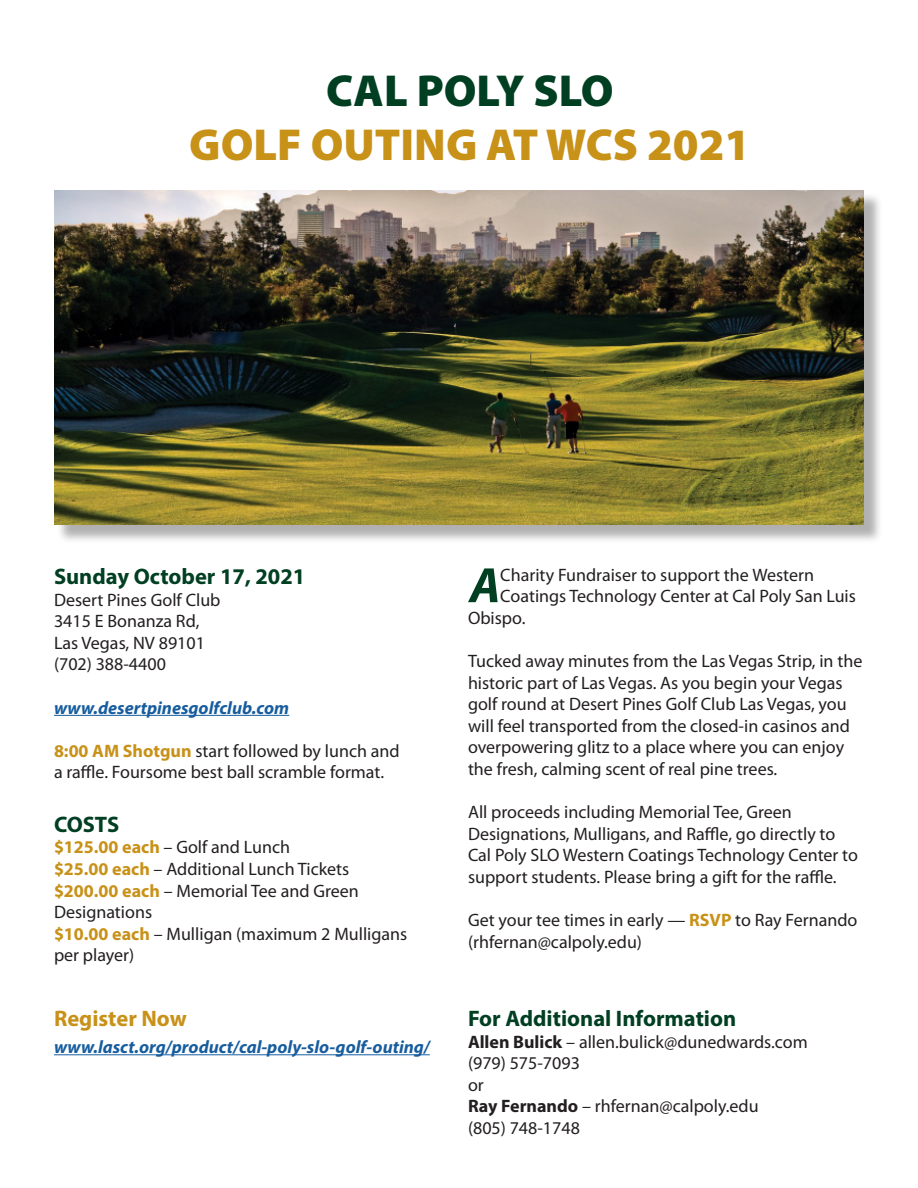
<style>
.page{position:relative;width:918px;height:1188px;background:#fff}
.page>*{position:absolute;margin:0;border:0;box-sizing:border-box;transform-origin:0 0}
.Body_Text{font:italic 700 50.1px "Myriad Pro";color:#003f22}
.Super_Header{font:900 45px "Myriad Pro";color:#c89118}
.Super_Header-2{font:900 45px "Myriad Pro";color:#003f22}
.Headers{font:700 22.5px "Myriad Pro";color:#003f22}
.Body_Text-2{font:700 22.5px "Myriad Pro";color:#c89118}
.Body_Text-3{font:18px/21.6px "Myriad Pro";color:#231f20}
.Body_Text-4{font:italic 700 18px "Myriad Pro";color:#175d9e}
.s1{font-weight:700;color:#c89118}
.s2{font-weight:700}
</style>
<div class="page">
<hr style="left:54px;top:715px;width:235px;height:1px;background:#175d9e">
<div style="left:56px;top:192px;width:827px;height:352px;background:#231f20;opacity:.35"></div>
<img style="left:54px;top:190px;width:810px;height:335px">
<hr style="left:54px;top:1054px;width:376px;height:1px;background:#175d9e">
<p class="Super_Header-2" style="left:326px;top:61px;width:289px">CAL POLY SLO</p>
<p class="Super_Header" style="left:189px;top:115px;width:562px">GOLF OUTING AT WCS 2021</p>
<p class="Headers" style="left:54px;top:562px;width:253px">Sunday October 17, 2021</p>
<p class="Body_Text-3" style="left:54px;top:589px;width:168px">Desert Pines Golf Club</p>
<p class="Body_Text-3" style="left:54px;top:611px;width:147px">3415 E Bonanza Rd,</p>
<p class="Body_Text-3" style="left:54px;top:632px;width:153px">Las Vegas, NV 89101</p>
<p class="Body_Text-3" style="left:54px;top:654px;width:113px">(702) 388-4400</p>
<p class="Body_Text-4" style="left:54px;top:696px;width:237px">www.desertpinesgolfclub.com</p>
<p class="Body_Text-3" style="left:54px;top:740px;width:347px"><span class="s1">8:00 AM Shotgun</span> start followed by lunch and a raffle. Foursome best ball scramble format.</p>
<p class="Headers" style="left:54px;top:810px;width:67px">COSTS</p>
<p class="Body_Text-3" style="left:54px;top:837px;width:238px"><span class="s1">$125.00 each</span> – Golf and Lunch</p>
<p class="Body_Text-3" style="left:54px;top:858px;width:297px"><span class="s1">$25.00 each</span> – Additional Lunch Tickets</p>
<p class="Body_Text-3" style="left:54px;top:880px;width:306px"><span class="s1">$200.00 each</span> – Memorial Tee and Green<br>Designations</p>
<p class="Body_Text-3" style="left:54px;top:923px;width:355px"><span class="s1">$10.00 each</span> – Mulligan (maximum 2 Mulligans per player)</p>
<p class="Body_Text-2" style="left:54px;top:1004px;width:134px">Register Now</p>
<p class="Body_Text-4" style="left:54px;top:1035px;width:377px">www.lasct.org/product/cal-poly-slo-golf-outing/</p>
<p class="Body_Text" style="left:469px;top:553px;width:32px">A</p>
<p class="Body_Text-3" style="left:500px;top:564px;width:315px">Charity Fundraiser to support the Western</p>
<p class="Body_Text-3" style="left:500px;top:586px;width:357px">Coatings Technology Center at Cal Poly San Luis</p>
<p class="Body_Text-3" style="left:468px;top:607px;width:59px">Obispo.</p>
<p class="Body_Text-3" style="left:468px;top:651px;width:396px">Tucked away minutes from the Las Vegas Strip, in the historic part of Las Vegas. As you begin your Vegas golf round at Desert Pines Golf Club Las Vegas, you will feel transported from the closed-in casinos and overpowering glitz to a place where you can enjoy the fresh, calming scent of real pine trees.</p>
<p class="Body_Text-3" style="left:468px;top:802px;width:391px">All proceeds including Memorial Tee, Green Designations, Mulligans, and Raffle, go directly to Cal Poly SLO Western Coatings Technology Center to support students. Please bring a gift for the raffle.</p>
<p class="Body_Text-3" style="left:468px;top:910px;width:391px">Get your tee times in early — <span class="s1">RSVP</span> to Ray Fernando (rhfernan@calpoly.edu)</p>
<p class="Headers" style="left:468px;top:1004px;width:270px">For Additional Information</p>
<p class="Body_Text-3" style="left:468px;top:1031px;width:341px"><span class="s2">Allen Bulick</span> – allen.bulick@dunedwards.com</p>
<p class="Body_Text-3" style="left:468px;top:1053px;width:113px">(979) 575-7093</p>
<p class="Body_Text-3" style="left:468px;top:1074px;width:17px">or</p>
<p class="Body_Text-3" style="left:468px;top:1096px;width:292px"><span class="s2">Ray Fernando</span> – rhfernan@calpoly.edu</p>
<p class="Body_Text-3" style="left:468px;top:1118px;width:113px">(805) 748-1748</p>
</div>
